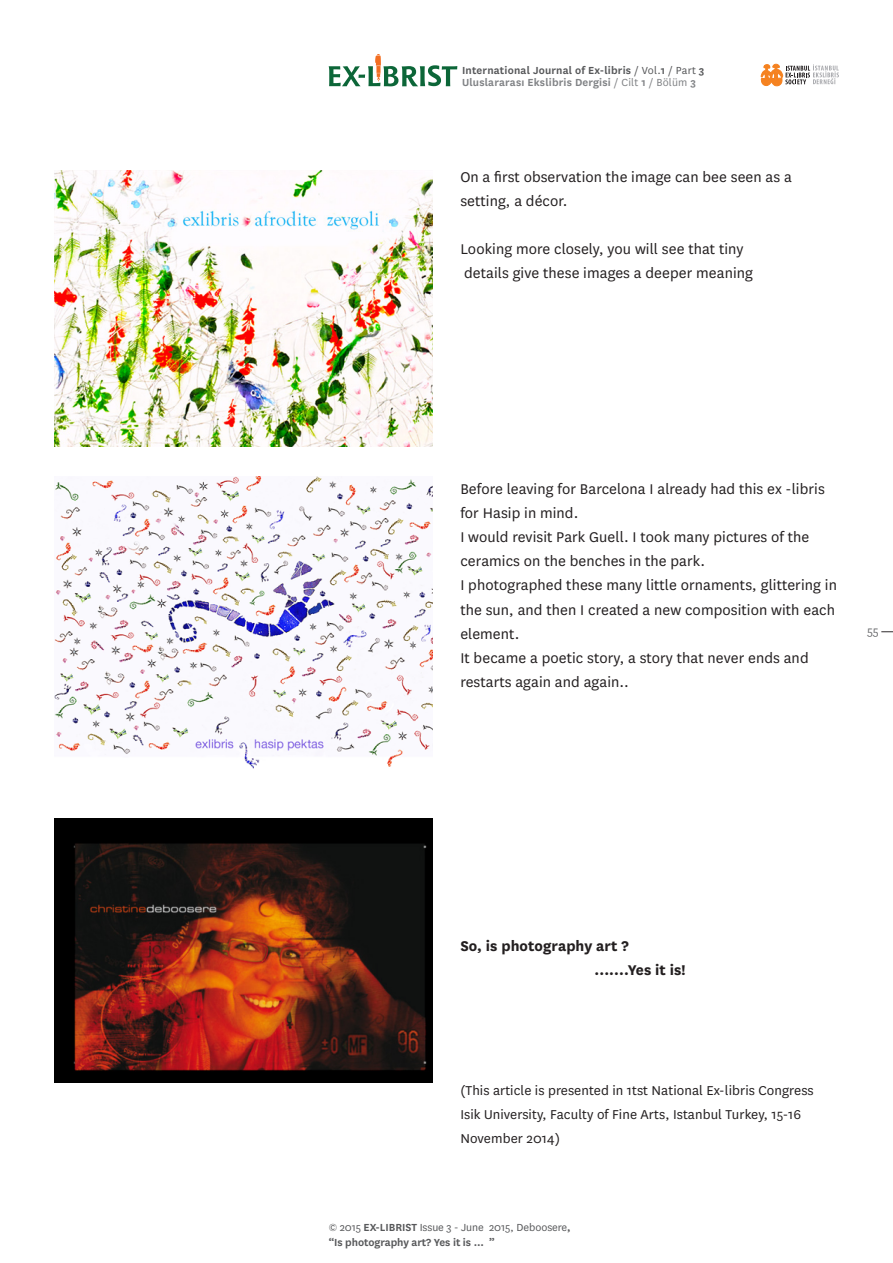
<style>
.page{position:relative;width:893px;height:1263px;background:#fff}
.page>*{position:absolute;margin:0;border:0;box-sizing:border-box;transform-origin:0 0}
.t1{font:16.5px/24px "National";letter-spacing:.005em;color:#231f20}
.t2{font:700 16.5px "National";letter-spacing:.005em;color:#231f20}
.t3{font:15px/24px "National";letter-spacing:.005em;color:#231f20}
.t4{font:13.5px "National";color:#6c6d70}
.t5{font:600 12px/12px "National";letter-spacing:.015em;color:#57585a}
.t6{font:600 12px/14.4px "National";letter-spacing:-.005em;color:#57585a}
.s1{font-weight:400}
.s2{color:#808285}
.s3{font-weight:400;color:#808285}
</style>
<div class="page">
<svg style="left:761px;top:64px;width:78px;height:22px"></svg>
<svg style="left:329px;top:54px;width:128px;height:32px"></svg>
<img style="left:54px;top:170px;width:379px;height:276px">
<img style="left:54px;top:476px;width:379px;height:293px">
<img style="left:54px;top:819px;width:379px;height:264px">
<p class="t5" style="left:462px;top:63px;width:244px">International Journal of Ex-libris <span class="s1">/ Vol.</span>1 <span class="s1">/ Part</span> 3<br><span class="s2">Uluslararası Ekslibris Dergisi</span> <span class="s3">/ Cilt</span> <span class="s2">1</span> <span class="s3">/ Bölüm</span> <span class="s2">3</span></p>
<p class="t1" style="left:460px;top:165px;width:333px">On a first observation the image can bee seen as a setting, a décor.</p>
<p class="t1" style="left:460px;top:237px;width:285px">Looking more closely, you will see that tiny</p>
<p class="t1" style="left:464px;top:261px;width:291px">details give these images a deeper meaning</p>
<p class="t1" style="left:460px;top:477px;width:366px">Before leaving for Barcelona I already had this ex -libris for Hasip in mind.</p>
<p class="t1" style="left:460px;top:525px;width:351px">I would revisit Park Guell. I took many pictures of the ceramics on the benches in the park.</p>
<p class="t1" style="left:460px;top:573px;width:378px;text-align:justify">I photographed these many little ornaments, glittering in the sun, and then I created a new composition with each element.</p>
<p class="t1" style="left:460px;top:645px;width:350px">It became a poetic story, a story that never ends and restarts again and again..</p>
<p class="t4" style="left:867px;top:622px;width:13px">55</p>
<p class="t2" style="left:460px;top:934px;width:170px">So, is photography art ?</p>
<p class="t2" style="left:595px;top:958px;width:92px">.......Yes it is!</p>
<p class="t3" style="left:460px;top:1077px;width:355px">(This article is presented in 1tst National Ex-libris Congress<br>Isik University, Faculty of Fine Arts, Istanbul Turkey, 15-16<br>November 2014)</p>
<p class="t6" style="left:329px;top:1220px;width:244px"><span class="s1">© 2015</span> EX-LIBRIST <span class="s1">Issue 3 - June 2015, Deboosere</span>, “Is photography art? Yes it is ... ”</p>
</div>
